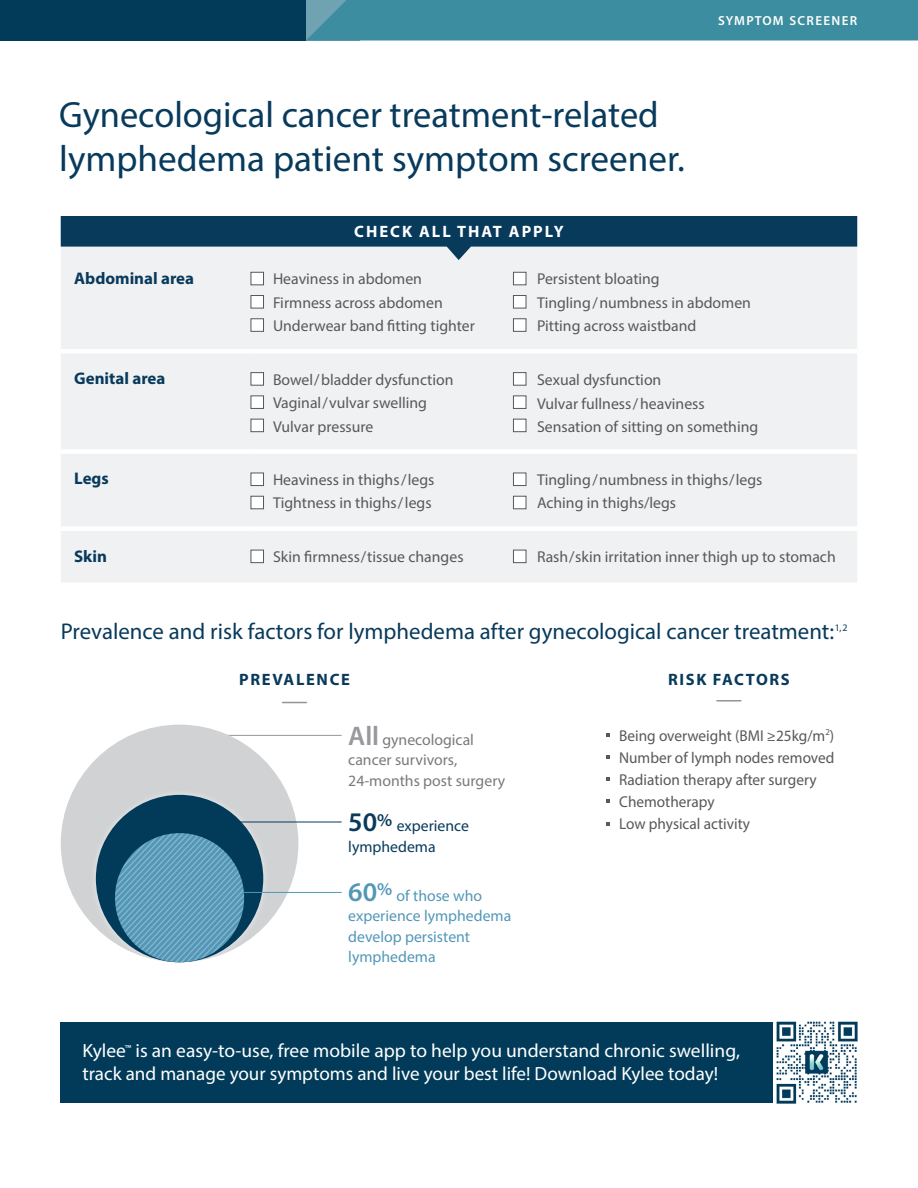
<style>
.page{position:relative;width:918px;height:1188px;background:#fff}
.page>*{position:absolute;margin:0;border:0;box-sizing:border-box;transform-origin:0 0}
.t1{font:36.75px "Myriad Pro";color:#083a5c}
.t2{font:22.8px "Myriad Pro";color:#083a5c}
.t3{font:19.05px/23.5px "Myriad Pro";color:#fff}
.t4{font:700 16.8px "Myriad Pro";color:#083a5c}
.t5{font:700 16.5px "Myriad Pro";letter-spacing:.1em;color:#083a5c}
.t6{font:700 16.5px "Myriad Pro";letter-spacing:.12em;color:#fff}
.t7{font:15.75px "Myriad Pro";color:#57585a}
.t8{font:15.75px "Myriad Pro";color:#5297b8}
.t9{font:15.75px "Myriad Pro";color:#787a7d}
.t10{font:15.75px/20.7px "Myriad Pro";color:#083a5c}
.t11{font:600 13.2px "Myriad Pro";letter-spacing:.1em;color:#fff}
.t12{font:10.05px "Myriad Pro";color:#083a5c}
.s1{font-weight:600;font-size:27px;color:#97999c}
.s2{font-weight:600;font-size:27px}
</style>
<div class="page">
<div style="left:61px;top:260px;width:796px;height:322px;background:#f0f1f2"></div>
<hr style="left:61px;top:349px;width:190px;height:4px;background:#fff">
<hr style="left:251px;top:349px;width:606px;height:4px;background:#fff">
<div style="left:61px;top:449px;width:190px;height:5px;background:#fff"></div>
<div style="left:251px;top:449px;width:606px;height:5px;background:#fff"></div>
<div style="left:61px;top:526px;width:190px;height:5px;background:#fff"></div>
<div style="left:251px;top:526px;width:606px;height:5px;background:#fff"></div>
<div style="left:251px;top:272px;width:13px;height:13px;background:#fff;border:1px solid #57585a"></div>
<div style="left:513px;top:272px;width:13px;height:13px;background:#fff;border:1px solid #57585a"></div>
<div style="left:251px;top:295px;width:13px;height:13px;background:#fff;border:1px solid #57585a"></div>
<div style="left:513px;top:295px;width:13px;height:13px;background:#fff;border:1px solid #57585a"></div>
<div style="left:251px;top:318px;width:13px;height:14px;background:#fff;border:1px solid #57585a"></div>
<div style="left:513px;top:318px;width:13px;height:14px;background:#fff;border:1px solid #57585a"></div>
<div style="left:251px;top:372px;width:13px;height:14px;background:#fff;border:1px solid #57585a"></div>
<div style="left:513px;top:372px;width:13px;height:14px;background:#fff;border:1px solid #57585a"></div>
<div style="left:251px;top:395px;width:13px;height:14px;background:#fff;border:1px solid #57585a"></div>
<div style="left:513px;top:395px;width:13px;height:14px;background:#fff;border:1px solid #57585a"></div>
<div style="left:251px;top:419px;width:13px;height:13px;background:#fff;border:1px solid #57585a"></div>
<div style="left:513px;top:419px;width:13px;height:13px;background:#fff;border:1px solid #57585a"></div>
<div style="left:251px;top:473px;width:13px;height:13px;background:#fff;border:1px solid #57585a"></div>
<div style="left:513px;top:473px;width:13px;height:13px;background:#fff;border:1px solid #57585a"></div>
<div style="left:251px;top:496px;width:13px;height:13px;background:#fff;border:1px solid #57585a"></div>
<div style="left:513px;top:496px;width:13px;height:13px;background:#fff;border:1px solid #57585a"></div>
<div style="left:251px;top:550px;width:13px;height:13px;background:#fff;border:1px solid #57585a"></div>
<div style="left:513px;top:550px;width:13px;height:13px;background:#fff;border:1px solid #57585a"></div>
<div style="left:306px;top:0;width:612px;height:40px;background:#3c8d9f"></div>
<div style="left:0;top:0;width:306px;height:40px;background:#013b59"></div>
<svg style="left:61px;top:216px;width:796px;height:44px"></svg>
<hr style="left:191px;top:735px;width:151px;height:1px;background:#95979a">
<svg style="left:607px;top:733px;width:3px;height:4px"></svg>
<svg style="left:283px;top:702px;width:24px;height:1px"></svg>
<div style="left:61px;top:725px;width:237px;height:237px;background:#d1d2d4;border-radius:50%"></div>
<div style="left:90px;top:789px;width:179px;height:179px;background:#fff;opacity:.47"></div>
<div style="left:96px;top:795px;width:167px;height:167px;background:#013b59;border-radius:50%"></div>
<svg style="left:115px;top:833px;width:129px;height:129px"></svg>
<hr style="left:243px;top:892px;width:99px;height:1px;background:#5297b8">
<hr style="left:241px;top:822px;width:101px;height:1px;background:#083a5c">
<hr style="left:717px;top:700px;width:24px;height:2px;background:#939598">
<div style="left:61px;top:1022px;width:712px;height:81px;background:#013b59"></div>
<img style="left:776px;top:1021px;width:82px;height:83px">
<p class="t1" style="left:59px;top:92px;width:601px">Gynecological cancer treatment-related</p>
<p class="t1" style="left:59px;top:136px;width:627px">lymphedema patient symptom screener.</p>
<p class="t6" style="left:354px;top:221px;width:211px">CHECK ALL THAT APPLY</p>
<p class="t11" style="left:718px;top:12px;width:141px">SYMPTOM SCREENER</p>
<p class="t4" style="left:74px;top:267px;width:121px">Abdominal area</p>
<p class="t7" style="left:273px;top:269px;width:150px">Heaviness in abdomen</p>
<p class="t7" style="left:537px;top:269px;width:124px">Persistent bloating</p>
<p class="t7" style="left:273px;top:293px;width:171px">Firmness across abdomen</p>
<p class="t7" style="left:537px;top:293px;width:215px">Tingling/numbness in abdomen</p>
<p class="t7" style="left:273px;top:316px;width:203px">Underwear band fitting tighter</p>
<p class="t7" style="left:537px;top:316px;width:161px">Pitting across waistband</p>
<p class="t4" style="left:74px;top:367px;width:93px">Genital area</p>
<p class="t7" style="left:273px;top:370px;width:182px">Bowel/bladder dysfunction</p>
<p class="t7" style="left:537px;top:370px;width:126px">Sexual dysfunction</p>
<p class="t7" style="left:273px;top:393px;width:156px">Vaginal/vulvar swelling</p>
<p class="t7" style="left:537px;top:394px;width:169px">Vulvar fullness/ heaviness</p>
<p class="t7" style="left:273px;top:417px;width:102px">Vulvar pressure</p>
<p class="t7" style="left:537px;top:417px;width:223px">Sensation of sitting on something</p>
<p class="t4" style="left:74px;top:468px;width:36px">Legs</p>
<p class="t7" style="left:273px;top:470px;width:163px">Heaviness in thighs/legs</p>
<p class="t7" style="left:537px;top:470px;width:227px">Tingling/numbness in thighs/legs</p>
<p class="t7" style="left:273px;top:493px;width:160px">Tightness in thighs/legs</p>
<p class="t7" style="left:537px;top:493px;width:141px">Aching in thighs/legs</p>
<p class="t4" style="left:74px;top:545px;width:34px">Skin</p>
<p class="t7" style="left:273px;top:547px;width:192px">Skin firmness/tissue changes</p>
<p class="t7" style="left:537px;top:547px;width:300px">Rash/skin irritation inner thigh up to stomach</p>
<p class="t2" style="left:61px;top:618px;width:775px">Prevalence and risk factors for lymphedema after gynecological cancer treatment:</p>
<p class="t12" style="left:835px;top:621px;width:14px">1,2</p>
<p class="t5" style="left:668px;top:669px;width:123px">RISK FACTORS</p>
<p class="t5" style="left:239px;top:669px;width:112px">PREVALENCE</p>
<p class="t9" style="left:348px;top:730px;width:127px"><span class="s1">All</span> gynecological</p>
<p class="t9" style="left:348px;top:750px;width:110px">cancer survivors,</p>
<p class="t9" style="left:348px;top:771px;width:158px">24-months post surgery</p>
<p class="t10" style="left:348px;top:816px;width:122px"><span class="s2">50</span><sup>%</sup> experience lymphedema</p>
<p class="t8" style="left:348px;top:886px;width:135px"><span class="s2">60</span><sup>%</sup> of those who</p>
<p class="t8" style="left:348px;top:906px;width:165px">experience lymphedema</p>
<p class="t8" style="left:348px;top:927px;width:123px">develop persistent</p>
<p class="t8" style="left:348px;top:947px;width:89px">lymphedema</p>
<p class="t7" style="left:619px;top:726px;width:217px">Being overweight (BMI ≥25kg/m<sup>2</sup>)</p>
<p class="t7" style="left:619px;top:748px;width:217px">Number of lymph nodes removed</p>
<p class="t7" style="left:619px;top:770px;width:199px">Radiation therapy after surgery</p>
<p class="t7" style="left:619px;top:792px;width:97px">Chemotherapy</p>
<p class="t7" style="left:619px;top:814px;width:132px">Low physical activity</p>
<p class="t3" style="left:82px;top:1038px;width:659px">Kylee<sup>™</sup> is an easy-to-use, free mobile app to help you understand chronic swelling, track and manage your symptoms and live your best life! Download Kylee today!</p>
</div>
